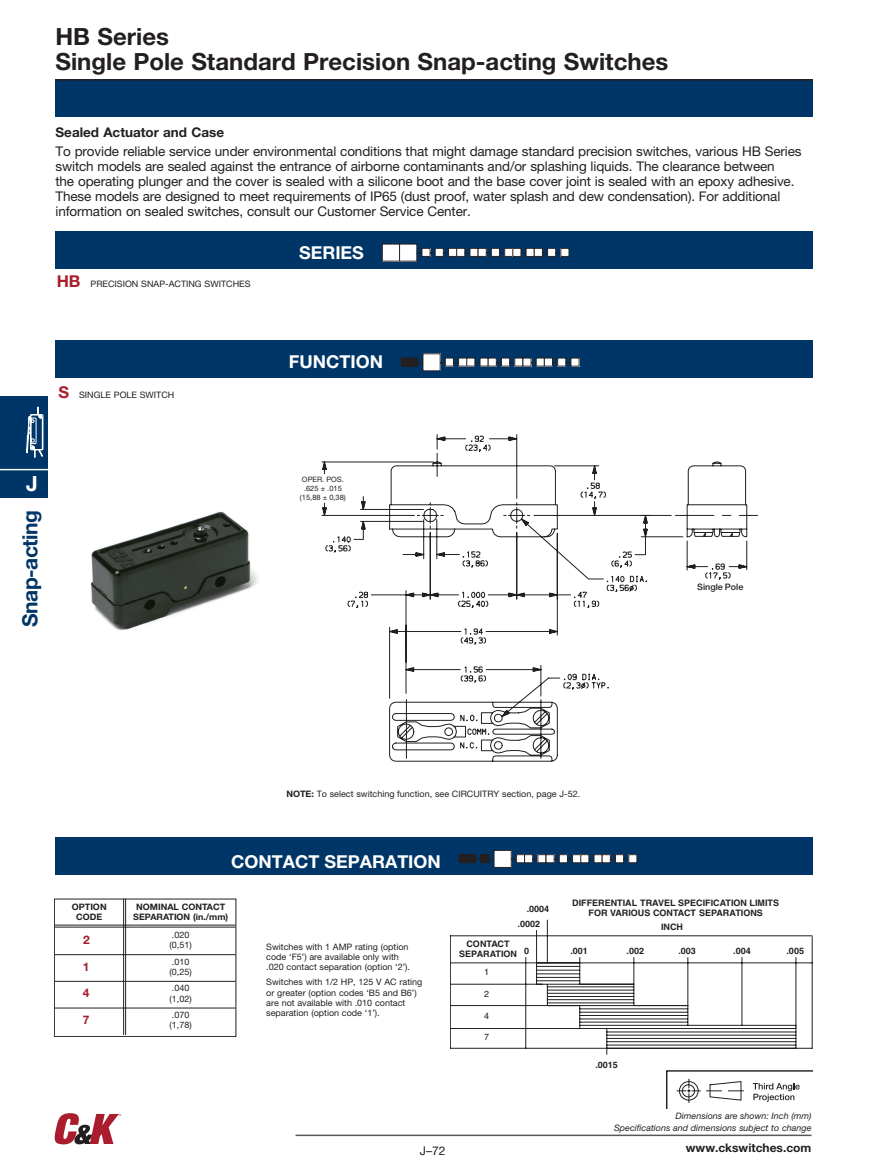
<style>
.page{position:relative;width:891px;height:1175px;background:#fff}
.page>*{position:absolute;margin:0;border:0;box-sizing:border-box;transform-origin:0 0}
.t1{font:700 23.7px/25.2px "Helvetica Neue LT Std";color:#231f20}
.t2{font:700 21px "Helvetica Neue";letter-spacing:-.025em;color:#003667}
.t3{font:700 21px "Helvetica Neue";color:#fff}
.t4{font:700 17.85px "Helvetica Neue LT Std";color:#fff}
.t5{font:13.35px/14.9px "Helvetica Neue LT Std";letter-spacing:-.01em;color:#231f20}
.t6{font:700 13.35px "Helvetica Neue LT Std";color:#231f20}
.t7{font:12px "Helvetica Neue LT Std";color:#231f20}
.t8{font:700 11.85px "Helvetica Neue LT Std";color:#231f20}
.t9{font:700 11.85px "Helvetica Neue LT Std";color:#a51d2e}
.t10{font:8.85px/10.4px "Helvetica Neue LT Std";color:#231f20}
.t11{font:700 8.85px/9.9px "Helvetica";color:#231f20;text-align:center}
.t12{font:italic 8.85px/11.9px "Helvetica Neue LT Std";color:#231f20;text-align:right}
.t13{font:700 8.85px/10.4px "Helvetica Neue LT Std";color:#231f20;text-align:center}
.t14{font:500 8.85px "Helvetica Neue";color:#231f20}
.t15{font:8.85px "Helvetica";color:#231f20}
.t16{font:7.35px/8.9px "Helvetica Neue";color:#231f20;text-align:center}
.s1{font-weight:700;font-size:16.35px;color:#aa1d2d}
.s2{font-weight:700}
</style>
<div class="page">
<div style="left:56px;top:80px;width:757px;height:37px;background:#003667"></div>
<hr style="left:56px;top:79px;width:757px;height:2px;background:#231f20">
<svg style="left:666px;top:1070px;width:147px;height:38px"></svg>
<div style="left:56px;top:231px;width:757px;height:37px;background:#003667"></div>
<div style="left:382px;top:244px;width:18px;height:17px;background:#fff"></div>
<div style="left:382px;top:244px;width:18px;height:17px;border:1px solid #231f20"></div>
<svg style="left:399px;top:244px;width:50px;height:17px"></svg>
<div style="left:448px;top:248px;width:9px;height:8px;background:#fff"></div>
<div style="left:448px;top:248px;width:9px;height:9px;border:1px solid #231f20"></div>
<svg style="left:456px;top:248px;width:14px;height:9px"></svg>
<div style="left:470px;top:248px;width:8px;height:8px;background:#fff"></div>
<div style="left:470px;top:248px;width:8px;height:9px;border:1px solid #231f20"></div>
<svg style="left:477px;top:248px;width:27px;height:9px"></svg>
<div style="left:505px;top:248px;width:8px;height:8px;background:#fff"></div>
<div style="left:504px;top:248px;width:9px;height:9px;border:1px solid #231f20"></div>
<svg style="left:512px;top:248px;width:14px;height:9px"></svg>
<div style="left:526px;top:248px;width:8px;height:8px;background:#fff"></div>
<div style="left:526px;top:248px;width:9px;height:9px;border:1px solid #231f20"></div>
<svg style="left:534px;top:248px;width:26px;height:9px"></svg>
<div style="left:561px;top:248px;width:8px;height:8px;background:#fff"></div>
<div style="left:560px;top:248px;width:9px;height:9px;border:1px solid #231f20"></div>
<div style="left:56px;top:341px;width:757px;height:37px;background:#003667"></div>
<div style="left:401px;top:358px;width:9px;height:8px;background:#231f20"></div>
<svg style="left:409px;top:353px;width:50px;height:18px"></svg>
<div style="left:459px;top:358px;width:8px;height:8px;background:#fff"></div>
<div style="left:458px;top:358px;width:9px;height:8px;border:1px solid #231f20"></div>
<svg style="left:466px;top:357px;width:15px;height:10px"></svg>
<div style="left:480px;top:358px;width:8px;height:8px;background:#fff"></div>
<svg style="left:488px;top:357px;width:27px;height:10px"></svg>
<div style="left:515px;top:358px;width:8px;height:8px;background:#fff"></div>
<div style="left:514px;top:358px;width:9px;height:8px;border:1px solid #231f20"></div>
<svg style="left:522px;top:357px;width:15px;height:10px"></svg>
<div style="left:536px;top:358px;width:8px;height:8px;background:#fff"></div>
<svg style="left:544px;top:357px;width:28px;height:10px"></svg>
<div style="left:571px;top:358px;width:8px;height:8px;background:#fff"></div>
<div style="left:56px;top:837px;width:757px;height:37px;background:#003667"></div>
<div style="left:459px;top:854px;width:8px;height:8px;background:#231f20"></div>
<div style="left:459px;top:854px;width:9px;height:9px;border:1px solid #231f20"></div>
<svg style="left:467px;top:850px;width:50px;height:17px"></svg>
<div style="left:516px;top:854px;width:9px;height:8px;background:#fff"></div>
<div style="left:516px;top:854px;width:9px;height:9px;border:1px solid #231f20"></div>
<svg style="left:524px;top:854px;width:13px;height:9px"></svg>
<div style="left:538px;top:854px;width:8px;height:8px;background:#fff"></div>
<div style="left:537px;top:854px;width:9px;height:9px;border:1px solid #231f20"></div>
<svg style="left:545px;top:854px;width:27px;height:9px"></svg>
<div style="left:573px;top:854px;width:8px;height:8px;background:#fff"></div>
<div style="left:572px;top:854px;width:9px;height:9px;border:1px solid #231f20"></div>
<svg style="left:580px;top:854px;width:14px;height:9px"></svg>
<div style="left:594px;top:854px;width:8px;height:8px;background:#fff"></div>
<div style="left:594px;top:854px;width:9px;height:9px;border:1px solid #231f20"></div>
<svg style="left:602px;top:854px;width:26px;height:9px"></svg>
<div style="left:629px;top:854px;width:8px;height:8px;background:#fff"></div>
<div style="left:628px;top:854px;width:9px;height:9px;border:1px solid #231f20"></div>
<svg style="left:450px;top:919px;width:363px;height:136px"></svg>
<svg style="left:321px;top:434px;width:437px;height:327px"></svg>
<div style="left:304px;top:474px;width:49px;height:28px;background:#fff"></div>
<img style="left:91px;top:511px;width:167px;height:120px">
<div style="left:0;top:395px;width:47px;height:102px;background:#003667"></div>
<hr style="left:0;top:469px;width:47px;height:1px;background:#fff">
<svg style="left:26px;top:406px;width:18px;height:52px"></svg>
<hr style="left:296px;top:1134px;width:516px;height:2px;background:#57585a">
<svg style="left:55px;top:1113px;width:66px;height:31px"></svg>
<hr style="left:55px;top:924px;width:181px;height:1px;background:#231f20">
<hr style="left:55px;top:926px;width:181px;height:1px;background:#231f20">
<hr style="left:55px;top:954px;width:181px;height:1px;background:#231f20">
<hr style="left:55px;top:981px;width:181px;height:1px;background:#231f20">
<hr style="left:55px;top:1007px;width:181px;height:1px;background:#231f20">
<div style="left:54px;top:898px;width:182px;height:139px;border:1px solid #231f20"></div>
<hr style="left:125px;top:898px;width:1px;height:137px;background:#231f20">
<hr style="left:123px;top:898px;width:1px;height:137px;background:#231f20">
<h1 class="t1" style="left:56px;top:23px;width:614px">HB Series<br>Single Pole Standard Precision Snap-acting Switches</h1>
<p class="t6" style="left:56px;top:124px;width:170px">Sealed Actuator and Case</p>
<p class="t5" style="left:56px;top:144px;width:748px">To provide reliable service under environmental conditions that might damage standard precision switches, various HB Series switch models are sealed against the entrance of airborne contaminants and/or splashing liquids. The clearance between<br>the operating plunger and the cover is sealed with a silicone boot and the base cover joint is sealed with an epoxy adhesive.<br>These models are designed to meet requirements of IP65 (dust proof, water splash and dew condensation). For additional information on sealed switches, consult our Customer Service Center.</p>
<p class="t10" style="left:57px;top:279px;width:195px"><span class="s1">HB</span> PRECISION SNAP-ACTING SWITCHES</p>
<p class="t10" style="left:58px;top:390px;width:118px"><span class="s1">S</span> SINGLE POLE SWITCH</p>
<h3 class="t4" style="left:299px;top:241px;width:66px">SERIES</h3>
<h3 class="t4" style="left:289px;top:351px;width:96px">FUNCTION</h3>
<h2 class="t3" style="left:26px;top:471px;width:13px">J</h2>
<h2 class="t2" style="left:17px;top:626px;width:118px;rotate:-90deg">Snap-acting</h2>
<p class="t16" style="left:300px;top:474px;width:47px">OPER. POS. .625 ± .015 (15,88 ± 0,38)</p>
<p class="t14" style="left:697px;top:581px;width:48px">Single Pole</p>
<p class="t10" style="left:286px;top:788px;width:295px"><span class="s2">NOTE:</span> To select switching function, see CIRCUITRY section, page J-52.</p>
<h3 class="t4" style="left:231px;top:850px;width:211px">CONTACT SEPARATION</h3>
<p class="t13" style="left:72px;top:901px;width:36px">OPTION<br>CODE</p>
<p class="t13" style="left:133px;top:901px;width:96px">NOMINAL CONTACT<br>SEPARATION (in./mm)</p>
<p class="t9" style="left:83px;top:932px;width:8px">2</p>
<p class="t10" style="left:170px;top:929px;width:24px">.020 (0,51)</p>
<p class="t9" style="left:83px;top:959px;width:8px">1</p>
<p class="t10" style="left:170px;top:956px;width:24px">.010 (0,25)</p>
<p class="t9" style="left:83px;top:985px;width:8px">4</p>
<p class="t10" style="left:170px;top:983px;width:24px">.040 (1,02)</p>
<p class="t9" style="left:83px;top:1012px;width:8px">7</p>
<p class="t10" style="left:170px;top:1009px;width:24px">.070 (1,78)</p>
<p class="t10" style="left:266px;top:941px;width:145px">Switches with 1 AMP rating (option code ‘F5’) are available only with .020 contact separation (option ‘2’).</p>
<p class="t10" style="left:266px;top:976px;width:158px">Switches with 1/2 HP, 125 V AC rating or greater (option codes ‘B5 and B6’) are not available with .010 contact separation (option code ‘1’).</p>
<p class="t11" style="left:527px;top:903px;width:24px">.0004</p>
<p class="t11" style="left:572px;top:897px;width:208px">DIFFERENTIAL TRAVEL SPECIFICATION LIMITS<br>FOR VARIOUS CONTACT SEPARATIONS</p>
<p class="t11" style="left:661px;top:922px;width:23px">INCH</p>
<p class="t11" style="left:524px;top:946px;width:7px">0</p>
<p class="t11" style="left:518px;top:919px;width:24px">.0002</p>
<p class="t11" style="left:459px;top:938px;width:59px">CONTACT<br>SEPARATION</p>
<p class="t11" style="left:570px;top:946px;width:19px">.001</p>
<p class="t11" style="left:627px;top:946px;width:19px">.002</p>
<p class="t11" style="left:678px;top:946px;width:19px">.003</p>
<p class="t11" style="left:733px;top:946px;width:19px">.004</p>
<p class="t11" style="left:786px;top:946px;width:19px">.005</p>
<p class="t15" style="left:484px;top:966px;width:7px">1</p>
<p class="t15" style="left:484px;top:988px;width:7px">2</p>
<p class="t15" style="left:484px;top:1010px;width:7px">4</p>
<p class="t15" style="left:484px;top:1031px;width:7px">7</p>
<p class="t11" style="left:595px;top:1059px;width:24px">.0015</p>
<p class="t7" style="left:420px;top:1143px;width:27px">J–72</p>
<p class="t12" style="left:614px;top:1109px;width:199px">Dimensions are shown: Inch (mm)<br>Specifications and dimensions subject to change</p>
<p class="t8" style="left:686px;top:1140px;width:127px">www.ckswitches.com</p>
</div>
